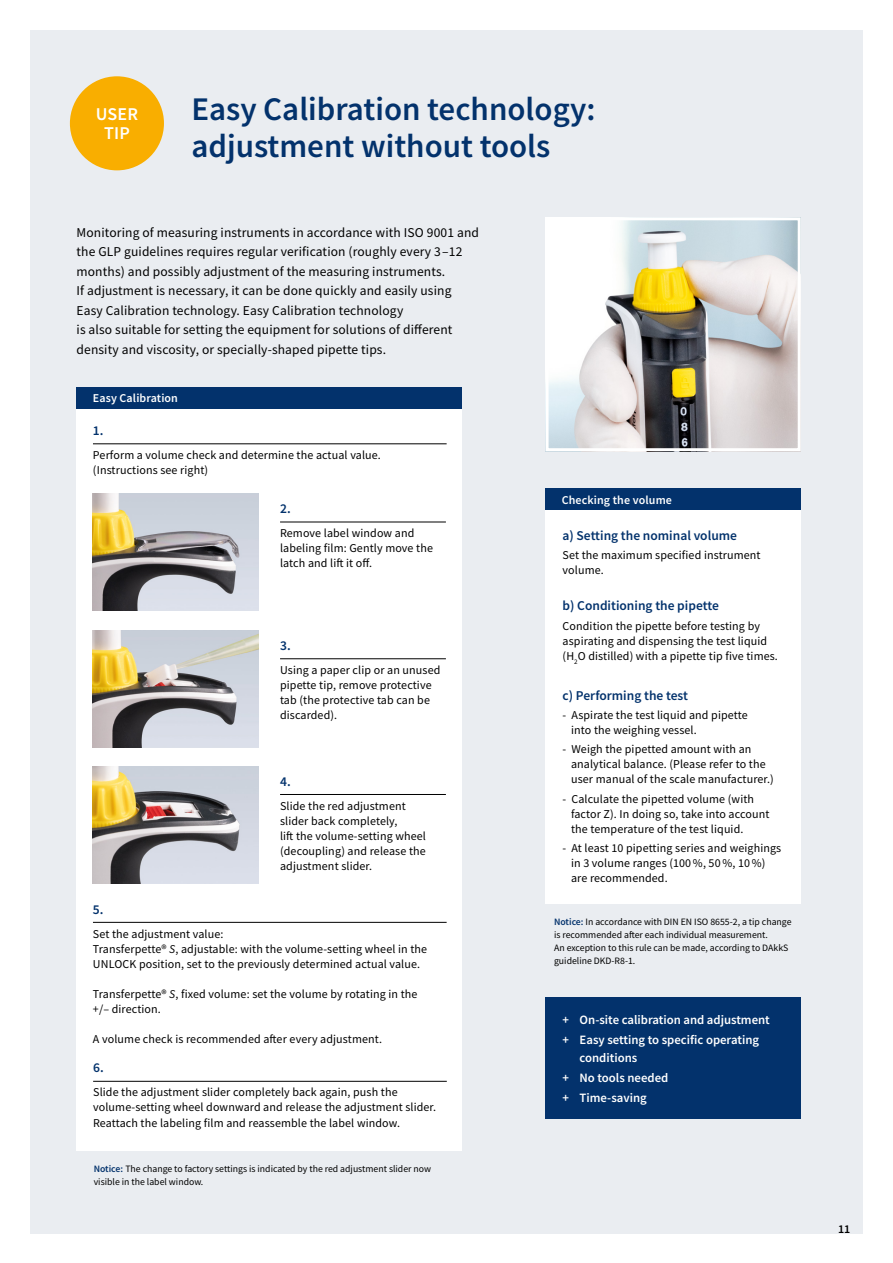
<style>
.page{position:relative;width:893px;height:1263px;background:#fff}
.page>*{position:absolute;margin:0;border:0;box-sizing:border-box;transform-origin:0 0}
.t1{font:600 33px/37.5px "Source Sans Pro";color:#03326c}
.t2{font:600 18px/19.5px "Source Sans Pro";letter-spacing:.01em;color:#fff;text-align:center}
.t3{font:13.5px/19.5px "Source Sans Pro";letter-spacing:.01em;color:#000}
.t4{font:600 13.5px "Source Sans Pro";color:#03326c}
.t5{font:600 12.75px/20.1px "Source Sans Pro";color:#fff}
.t6{font:12px/15px "Source Sans Pro";letter-spacing:.01em;color:#000}
.t7{font:600 12px "Source Sans Pro";letter-spacing:.01em;color:#fff}
.t8{font:600 12px "Source Sans Pro";color:#000}
.t9{font:9.75px/12.8px "Source Sans Pro";color:#000}
.s1{font-style:italic}
.s2{font-weight:600;color:#03326c}
</style>
<div class="page">
<div style="left:30px;top:30px;width:832px;height:1203px;background:#eaedf1"></div>
<img style="left:550px;top:221px;width:247px;height:226px">
<div style="left:546px;top:217px;width:255px;height:234px;border:3px solid #fff"></div>
<div style="left:77px;top:393px;width:385px;height:757px;background:#fff"></div>
<hr style="left:93px;top:444px;width:354px;height:1px;background:#000">
<hr style="left:93px;top:922px;width:354px;height:1px;background:#000">
<hr style="left:93px;top:1081px;width:354px;height:1px;background:#000">
<hr style="left:280px;top:522px;width:166px;height:1px;background:#000">
<hr style="left:280px;top:658px;width:166px;height:1px;background:#000">
<hr style="left:280px;top:794px;width:166px;height:1px;background:#000">
<img style="left:93px;top:494px;width:166px;height:117px">
<img style="left:93px;top:630px;width:166px;height:117px">
<img style="left:93px;top:767px;width:166px;height:117px">
<div style="left:546px;top:510px;width:255px;height:393px;background:#fff"></div>
<div style="left:546px;top:488px;width:255px;height:22px;background:#03326c"></div>
<div style="left:77px;top:387px;width:385px;height:22px;background:#03326c"></div>
<div style="left:546px;top:997px;width:255px;height:122px;background:#03326c"></div>
<div style="left:70px;top:76px;width:94px;height:94px;background:#f9ae00;border-radius:50%"></div>
<h2 class="t2" style="left:96px;top:104px;width:44px">USER<br>TIP</h2>
<h1 class="t1" style="left:191px;top:90px;width:406px">Easy Calibration technology: adjustment without tools</h1>
<p class="t3" style="left:77px;top:222px;width:404px">Monitoring of measuring instruments in accordance with ISO 9001 and the GLP guidelines requires regular verification (roughly every 3–12 months) and possibly adjustment of the measuring instruments.<br>If adjustment is necessary, it can be done quickly and easily using Easy Calibration technology. Easy Calibration technology<br>is also suitable for setting the equipment for solutions of different density and viscosity, or specially-shaped pipette tips.</p>
<p class="t7" style="left:93px;top:390px;width:87px">Easy Calibration</p>
<p class="t4" style="left:93px;top:422px;width:12px">1.</p>
<p class="t6" style="left:93px;top:447px;width:289px">Perform a volume check and determine the actual value. (Instructions see right)</p>
<p class="t4" style="left:280px;top:500px;width:12px">2.</p>
<p class="t6" style="left:280px;top:526px;width:154px">Remove label window and labeling film: Gently move the latch and lift it off.</p>
<p class="t4" style="left:280px;top:637px;width:12px">3.</p>
<p class="t6" style="left:280px;top:662px;width:162px">Using a paper clip or an unused pipette tip, remove protective tab (the protective tab can be discarded).</p>
<p class="t4" style="left:280px;top:772px;width:12px">4.</p>
<p class="t6" style="left:280px;top:798px;width:147px">Slide the red adjustment slider back completely,<br>lift the volume-setting wheel (decoupling) and release the adjustment slider.</p>
<p class="t4" style="left:93px;top:900px;width:12px">5.</p>
<p class="t6" style="left:93px;top:926px;width:336px">Set the adjustment value:<br>Transferpette® <span class="s1">S</span>, adjustable: with the volume-setting wheel in the<br>UNLOCK position, set to the previously determined actual value.</p>
<p class="t6" style="left:93px;top:986px;width:326px">Transferpette® <span class="s1">S</span>, fixed volume: set the volume by rotating in the +/– direction.</p>
<p class="t6" style="left:93px;top:1031px;width:291px">A volume check is recommended after every adjustment.</p>
<p class="t4" style="left:93px;top:1059px;width:12px">6.</p>
<p class="t6" style="left:93px;top:1085px;width:345px">Slide the adjustment slider completely back again, push the volume-setting wheel downward and release the adjustment slider.<br>Reattach the labeling film and reassemble the label window.</p>
<p class="t9" style="left:94px;top:1162px;width:339px"><span class="s2">Notice:</span> The change to factory settings is indicated by the red adjustment slider now visible in the label window.</p>
<p class="t7" style="left:562px;top:492px;width:112px">Checking the volume</p>
<p class="t4" style="left:563px;top:527px;width:176px">a) Setting the nominal volume</p>
<p class="t6" style="left:563px;top:548px;width:200px">Set the maximum specified instrument volume.</p>
<p class="t4" style="left:563px;top:597px;width:158px">b) Conditioning the pipette</p>
<p class="t6" style="left:563px;top:618px;width:217px">Condition the pipette before testing by aspirating and dispensing the test liquid (H<sub>2</sub>O distilled) with a pipette tip five times.</p>
<p class="t4" style="left:563px;top:686px;width:127px">c) Performing the test</p>
<p class="t6" style="left:571px;top:707px;width:178px;text-indent:-9px">- Aspirate the test liquid and pipette into the weighing vessel.</p>
<p class="t6" style="left:571px;top:742px;width:204px;text-indent:-9px">- Weigh the pipetted amount with an analytical balance. (Please refer to the user manual of the scale manufacturer.)</p>
<p class="t6" style="left:571px;top:791px;width:200px;text-indent:-9px">- Calculate the pipetted volume (with factor Z). In doing so, take into account the temperature of the test liquid.</p>
<p class="t6" style="left:571px;top:840px;width:212px;text-indent:-9px">- At least 10 pipetting series and weighings in 3 volume ranges (100 %, 50 %, 10 %) are recommended.</p>
<p class="t9" style="left:554px;top:916px;width:239px"><span class="s2">Notice:</span> In accordance with DIN EN ISO 8655-2, a tip change is recommended after each individual measurement.<br>An exception to this rule can be made, according to DAkkS guideline DKD-R8-1.</p>
<p class="t5" style="left:563px;top:1009px;width:209px">+ On-site calibration and adjustment + Easy setting to specific operating</p>
<p class="t5" style="left:563px;top:1047px;width:107px;text-indent:17px">conditions<br>+ No tools needed + Time-saving</p>
<p class="t8" style="left:838px;top:1221px;width:14px">11</p>
</div>
